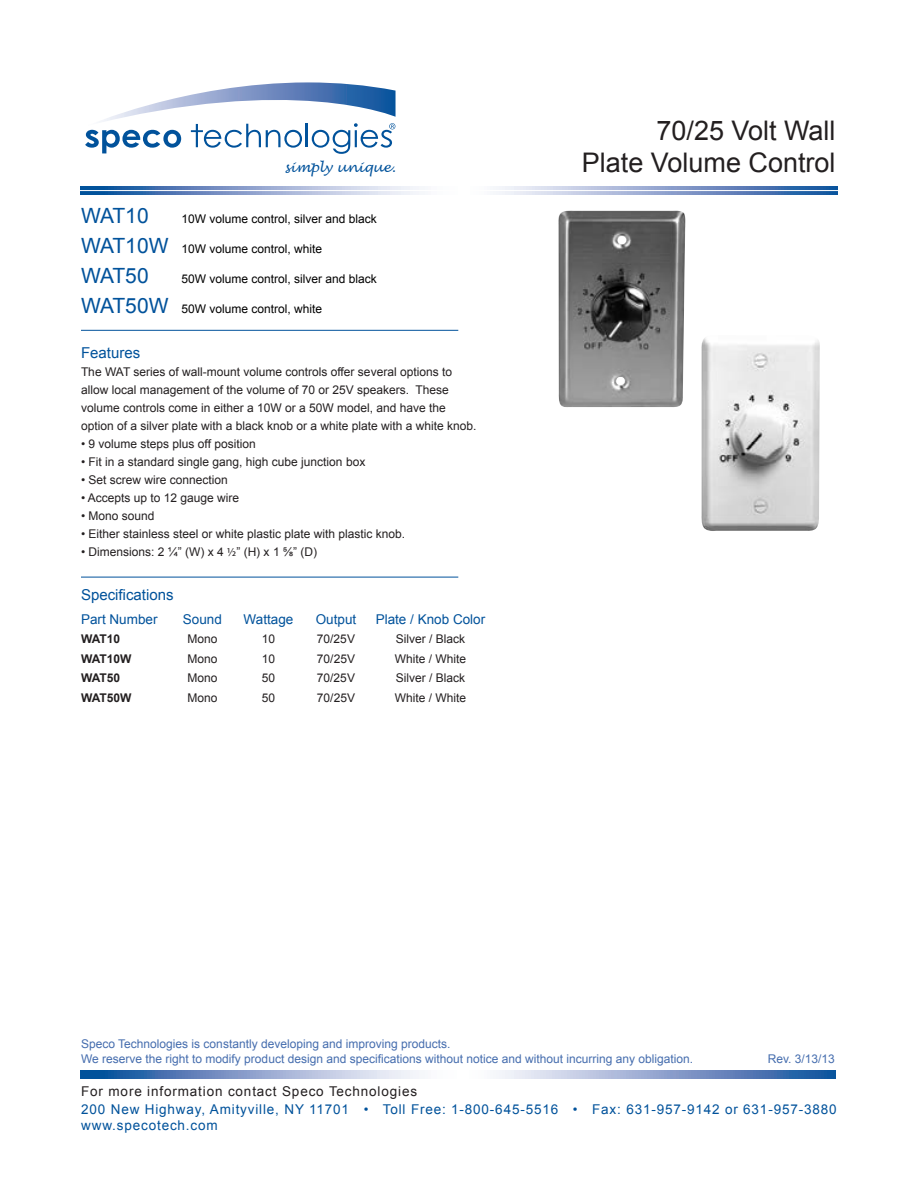
<style>
.page{position:relative;width:918px;height:1188px;background:#fff}
.page>*{position:absolute;margin:0;border:0;box-sizing:border-box;transform-origin:0 0}
.t1{font:27px "Arial";color:#231f20}
.features_body{font:21px "Arial";letter-spacing:-.02em;color:#01529b}
.features_head{font:15px "Arial";color:#01529b}
.ADDRESS{font:13.5px "Arial";letter-spacing:.06em;color:#01529b}
.ADDRESS-2{font:13.5px "Arial";letter-spacing:.065em;color:#231f20}
.ADDRESS-3{font:13.5px "Arial";color:#01529b}
.t2{font:italic 13.5px "Lucida Handwriting";color:#01529b}
.t3{font:12px/18px "Arial";color:#231f20}
.DISCLAIMER{font:12px "Arial";color:#456dae}
.features_body-2{font:12px "Arial";color:#000}
.t4{font:700 12px "Arial";color:#231f20}
.s1{font-size:21px;color:#01529b}
.s2{font-family:"Myriad Pro"}
</style>
<div class="page">
<svg style="left:85px;top:82px;width:311px;height:72px"></svg>
<svg style="left:80px;top:187px;width:757px;height:7px;background:#94abd1"></svg>
<hr style="left:59px;top:190px;width:784px;height:1px;background:#fff">
<hr style="left:81px;top:330px;width:377px;height:1px;background:#01529b">
<hr style="left:81px;top:577px;width:377px;height:1px;background:#01529b">
<svg style="left:81px;top:1071px;width:755px;height:7px;background:#93aad0"></svg>
<img style="left:558px;top:210px;width:128px;height:198px">
<img style="left:701px;top:338px;width:119px;height:193px">
<p class="t2" style="left:284px;top:159px;width:113px">simply unique.</p>
<p class="features_body" style="left:81px;top:202px;width:69px">WAT10</p>
<p class="features_body-2" style="left:182px;top:211px;width:197px">10W volume control, silver and black</p>
<p class="features_body-2" style="left:81px;top:241px;width:243px"><span class="s1">WAT10W</span> 10W volume control, white</p>
<p class="features_body" style="left:81px;top:262px;width:69px">WAT50</p>
<p class="features_body-2" style="left:182px;top:271px;width:197px">50W volume control, silver and black</p>
<p class="features_body-2" style="left:81px;top:301px;width:243px"><span class="s1">WAT50W</span> 50W volume control, white</p>
<p class="features_head" style="left:81px;top:343px;width:61px">Features</p>
<p class="t3" style="left:81px;top:363px;width:397px">The WAT series of wall-mount volume controls offer several options to allow local management of the volume of 70 or 25V speakers. These volume controls come in either a 10W or a 50W model, and have the option of a silver plate with a black knob or a white plate with a white knob.</p>
<p class="t3" style="left:81px;top:435px;width:176px">• 9 volume steps plus off position</p>
<p class="t3" style="left:81px;top:453px;width:286px">• Fit in a standard single gang, high cube junction box</p>
<p class="t3" style="left:81px;top:471px;width:148px">• Set screw wire connection</p>
<p class="t3" style="left:81px;top:489px;width:160px">• Accepts up to 12 gauge wire</p>
<p class="t3" style="left:81px;top:507px;width:75px">• Mono sound</p>
<p class="t3" style="left:81px;top:525px;width:326px">• Either stainless steel or white plastic plate with plastic knob.</p>
<p class="t3" style="left:81px;top:543px;width:238px">• Dimensions: 2 ¼” (W) x 4 <span class="s2">½</span>” (H) x 1 ⅝” (D)</p>
<p class="features_head" style="left:81px;top:584px;width:94px">Specifications</p>
<p class="ADDRESS-3" style="left:81px;top:610px;width:78px">Part Number</p>
<p class="ADDRESS" style="left:183px;top:610px;width:41px">Sound</p>
<p class="ADDRESS-3" style="left:244px;top:610px;width:51px">Wattage</p>
<p class="ADDRESS" style="left:316px;top:610px;width:42px">Output</p>
<p class="ADDRESS-3" style="left:376px;top:610px;width:111px">Plate / Knob Color</p>
<p class="t4" style="left:81px;top:631px;width:41px">WAT10</p>
<p class="t3" style="left:187px;top:630px;width:32px">Mono</p>
<p class="t3" style="left:262px;top:630px;width:15px">10</p>
<p class="t3" style="left:317px;top:630px;width:40px">70/25V</p>
<p class="t3" style="left:396px;top:630px;width:71px">Silver / Black</p>
<p class="t4" style="left:81px;top:651px;width:52px">WAT10W</p>
<p class="t3" style="left:187px;top:650px;width:32px">Mono</p>
<p class="t3" style="left:262px;top:650px;width:15px">10</p>
<p class="t3" style="left:317px;top:650px;width:40px">70/25V</p>
<p class="t3" style="left:395px;top:650px;width:73px">White / White</p>
<p class="t4" style="left:81px;top:670px;width:41px">WAT50</p>
<p class="t3" style="left:187px;top:669px;width:32px">Mono</p>
<p class="t3" style="left:262px;top:669px;width:15px">50</p>
<p class="t3" style="left:317px;top:669px;width:40px">70/25V</p>
<p class="t3" style="left:396px;top:669px;width:71px">Silver / Black</p>
<p class="t4" style="left:81px;top:690px;width:52px">WAT50W</p>
<p class="t3" style="left:187px;top:689px;width:32px">Mono</p>
<p class="t3" style="left:262px;top:689px;width:15px">50</p>
<p class="t3" style="left:317px;top:689px;width:40px">70/25V</p>
<p class="t3" style="left:395px;top:689px;width:73px">White / White</p>
<p class="t1" style="left:656px;top:113px;width:181px">70/25 Volt Wall</p>
<p class="t1" style="left:582px;top:145px;width:255px">Plate Volume Control</p>
<p class="DISCLAIMER" style="left:81px;top:1036px;width:371px">Speco Technologies is constantly developing and improving products.</p>
<p class="DISCLAIMER" style="left:81px;top:1051px;width:614px">We reserve the right to modify product design and specifications without notice and without incurring any obligation.</p>
<p class="DISCLAIMER" style="left:768px;top:1051px;width:69px">Rev. 3/13/13</p>
<p class="ADDRESS-2" style="left:81px;top:1082px;width:338px">For more information contact Speco Technologies</p>
<p class="ADDRESS" style="left:81px;top:1100px;width:757px">200 New Highway, Amityville, NY 11701 • Toll Free: 1-800-645-5516 • Fax: 631-957-9142 or 631-957-3880</p>
<p class="ADDRESS" style="left:81px;top:1116px;width:138px">www.specotech.com</p>
</div>
